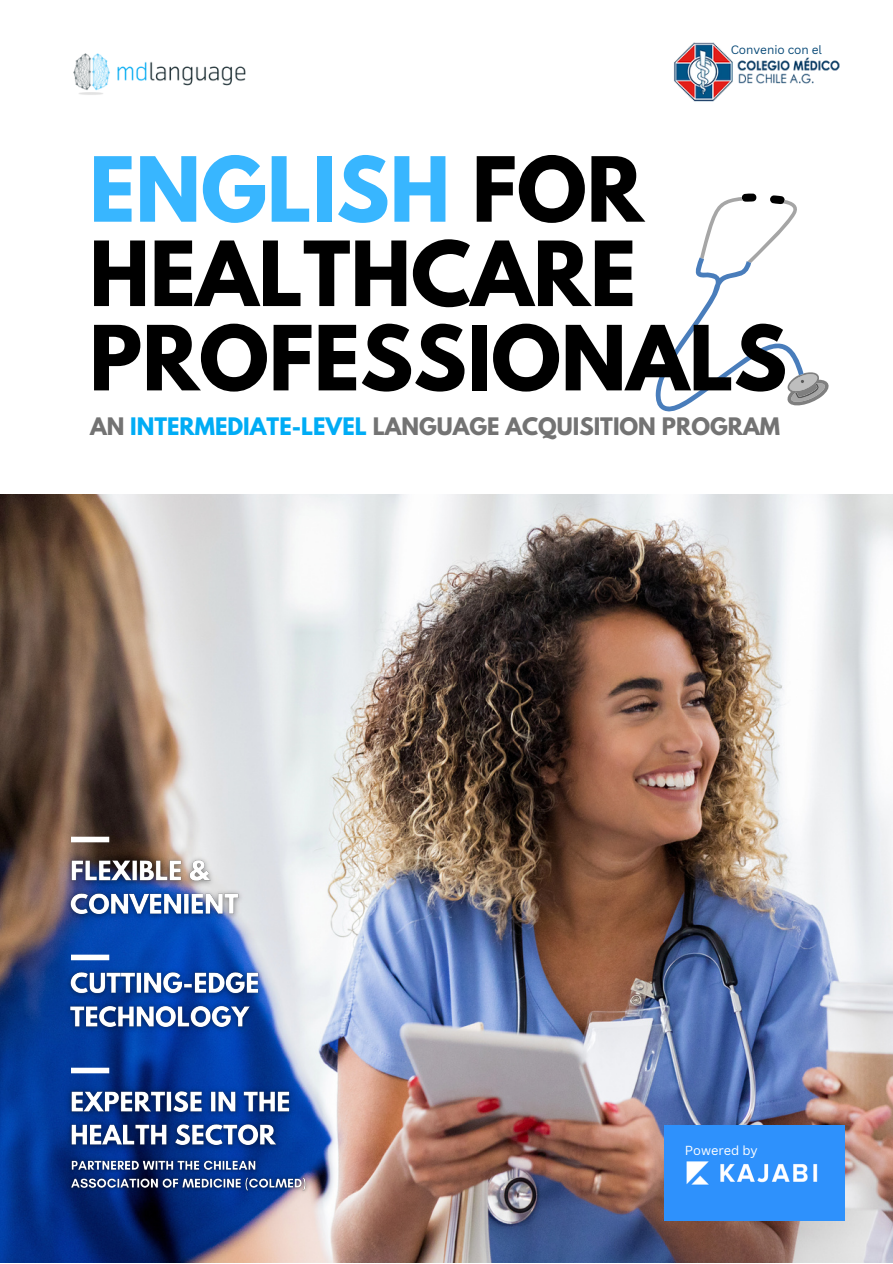
<style>
.page{position:relative;width:893px;height:1264px;background:#fff}
.page>*{position:absolute;margin:0;border:0;box-sizing:border-box;transform-origin:0 0}
.t1{font:700 79.5px/84.3px "League Spartan";color:#000}
.t2{font:700 21.3px "League Spartan";color:#737373}
.t3{font:12.75px "Canva Sans";color:#fff}
.t4{font:11.85px "Canva Sans";color:#084977}
.s1{color:#38b6ff}
.s2{color:#00acf5}
</style>
<div class="page">
<img style="left:0;top:495px;width:892px;height:767px">
<div style="left:71px;top:836px;width:38px;height:6px;background:#fff"></div>
<div style="left:71px;top:954px;width:38px;height:6px;background:#fff"></div>
<img style="left:73px;top:53px;width:173px;height:42px">
<img style="left:674px;top:42px;width:166px;height:60px">
<div style="left:71px;top:1067px;width:38px;height:6px;background:#fff"></div>
<img style="left:664px;top:1125px;width:180px;height:95px">
<svg style="left:655px;top:193px;width:174px;height:219px"></svg>
<img style="left:62px;top:850px;width:186px;height:74px">
<img style="left:62px;top:962px;width:205px;height:75px">
<img style="left:64px;top:1153px;width:250px;height:45px">
<img style="left:62px;top:1080px;width:238px;height:76px">
<p class="t4" style="left:730px;top:41px;width:93px">Convenio con el</p>
<p class="t1" style="left:89px;top:158px;width:699px"><span class="s1">ENGLISH</span> FOR<br>HEALTHCARE<br>PROFESSIONALS</p>
<p class="t2" style="left:90px;top:416px;width:691px">AN <span class="s2">INTERMEDIATE-LEVEL</span> LANGUAGE ACQUISITION PROGRAM</p>
<p class="t3" style="left:684px;top:1141px;width:74px">Powered by</p>
</div>
